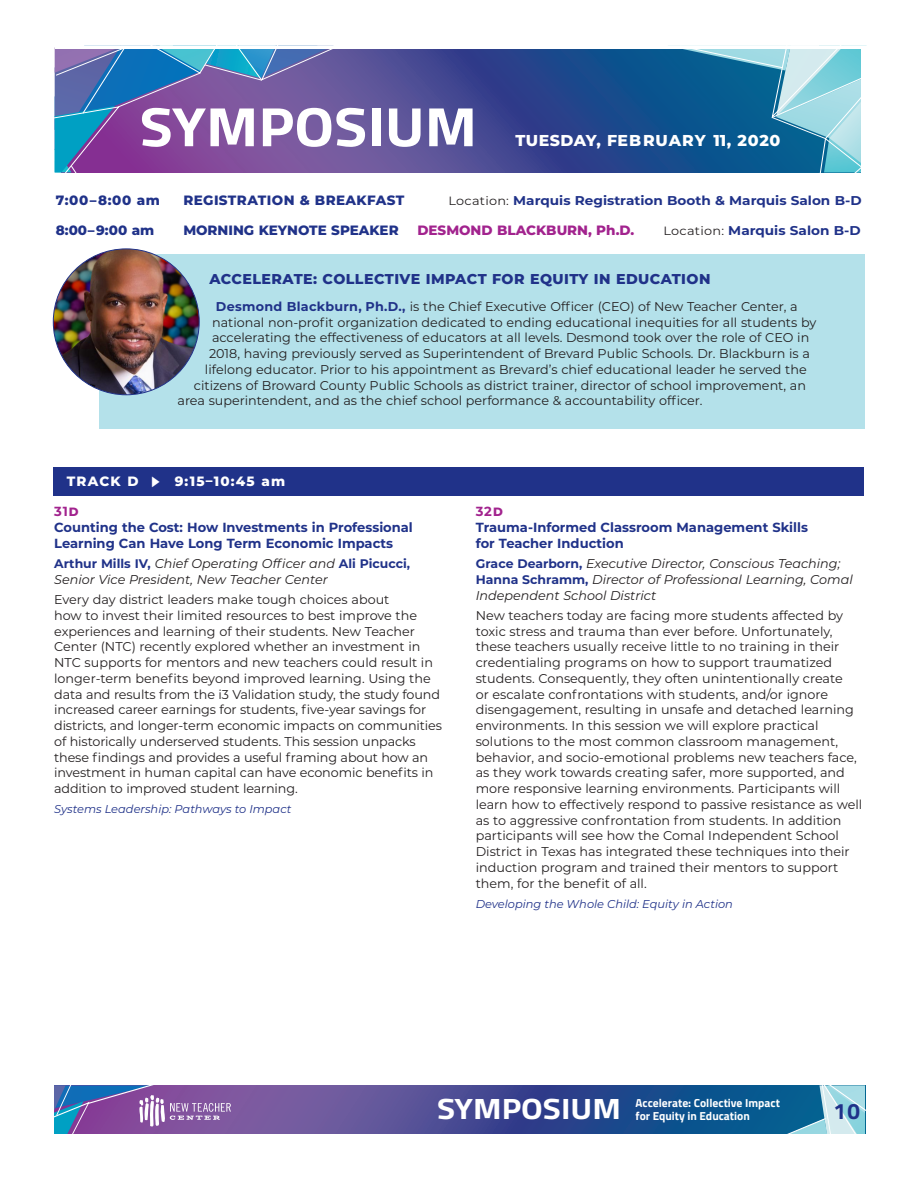
<style>
.page{position:relative;width:918px;height:1188px;background:#fff}
.page>*{position:absolute;margin:0;border:0;box-sizing:border-box;transform-origin:0 0}
.theme_light_side{font:700 55.5px "Titillium";color:#fff;scale:1.1 1}
.t1{font:700 29.4px "Titillium";color:#fff;scale:1.13 1}
.t2{font:700 22.35px "Titillium";color:#203289}
.theme_light_side-2{font:800 15.75px "Montserrat";letter-spacing:.03em;color:#fff}
.t3{font:800 14.25px "Montserrat";letter-spacing:.03em;color:#203289}
.t4{font:800 13.5px "Montserrat";letter-spacing:.03em;color:#203289}
.t5{font:800 13.5px "Montserrat";color:#a2238e}
.t6{font:800 13.5px "Montserrat";letter-spacing:.09em;color:#fff}
.Workshop_title{font:700 13.2px/16px "Montserrat";color:#203289}
.session_text{font:12.75px/15.8px "Montserrat";color:#231f20}
.SessB_Presenter_Ital{font:italic 12.75px/15.8px "Montserrat";color:#231f20}
.t7{font:700 12.75px "Montserrat";color:#203289;scale:1.07 1}
.SessB_Presenter_Ital-2{font:700 12.45px "Montserrat";color:#203289}
.t8{font:700 11.7px "Titillium";color:#fff}
.theme_light_side-3{font:italic 11.4px "Montserrat";color:#203289}
.s1{font-weight:400;font-size:12px;color:#231f20}
.s2{color:#203289}
.s3{font-weight:700;color:#203289}
.s4{color:#a2238e}
.s5{font-weight:800;font-size:12px;color:#a2238e}
.s6{font-weight:400;font-style:italic;font-size:12.75px;color:#231f20}
.s7{font-weight:700;font-style:normal;font-size:12.45px;color:#203289}
</style>
<div class="page">
<svg style="left:416px;top:1085px;width:222px;height:49px;background:#35448e"></svg>
<svg style="left:638px;top:1085px;width:227px;height:49px;background:#2e73a1"></svg>
<svg style="left:54px;top:1085px;width:362px;height:49px;background:#745fa3"></svg>
<svg style="left:418px;top:50px;width:249px;height:122px;background:#2d478d"></svg>
<svg style="left:667px;top:49px;width:194px;height:123px;background:#428baf"></svg>
<svg style="left:55px;top:49px;width:363px;height:123px;background:#655fa4"></svg>
<div style="left:99px;top:254px;width:766px;height:175px;background:#b4e1ea"></div>
<div style="left:53px;top:467px;width:811px;height:28px;background:#203289"></div>
<img style="left:53px;top:249px;width:146px;height:146px;border-radius:73px">
<p class="theme_light_side" style="left:140px;top:84px;width:308px">SYMPOSIUM</p>
<p class="theme_light_side-2" style="left:516px;top:129px;width:266px">TUESDAY, FEBRUARY 11, 2020</p>
<p class="t4" style="left:56px;top:190px;width:105px">7:00–8:00 am</p>
<p class="t4" style="left:183px;top:190px;width:223px">REGISTRATION &amp; BREAKFAST</p>
<p class="t7" style="left:449px;top:191px;width:388px"><span class="s1">Location:</span> Marquis Registration Booth &amp; Marquis Salon B-D</p>
<p class="t4" style="left:56px;top:220px;width:100px">8:00–9:00 am</p>
<p class="t5" style="left:183px;top:220px;width:452px"><span class="s2">MORNING KEYNOTE SPEAKER</span> DESMOND BLACKBURN, Ph.D.</p>
<p class="t7" style="left:664px;top:221px;width:186px"><span class="s1">Location:</span> Marquis Salon B-D</p>
<p class="t3" style="left:209px;top:269px;width:503px">ACCELERATE: COLLECTIVE IMPACT FOR EQUITY IN EDUCATION</p>
<p class="session_text" style="left:216px;top:298px;width:583px"><span class="s3">Desmond Blackburn, Ph.D.,</span> is the Chief Executive Officer (CEO) of New Teacher Center, a</p>
<p class="session_text" style="left:212px;top:314px;width:606px">national non-profit organization dedicated to ending educational inequities for all students by</p>
<p class="session_text" style="left:212px;top:330px;width:599px">accelerating the effectiveness of educators at all levels. Desmond took over the role of CEO in</p>
<p class="session_text" style="left:209px;top:345px;width:602px">2018, having previously served as Superintendent of Brevard Public Schools. Dr. Blackburn is a</p>
<p class="session_text" style="left:205px;top:361px;width:603px">lifelong educator. Prior to his appointment as Brevard’s chief educational leader he served the</p>
<p class="session_text" style="left:194px;top:377px;width:614px">citizens of Broward County Public Schools as district trainer, director of school improvement, an</p>
<p class="session_text" style="left:178px;top:393px;width:527px">area superintendent, and as the chief school performance &amp; accountability officer.</p>
<p class="t6" style="left:67px;top:471px;width:73px">TRACK D</p>
<p class="t6" style="left:175px;top:471px;width:112px">9:15–10:45 am</p>
<p class="Workshop_title" style="left:54px;top:503px;width:360px"><span class="s4">31</span><span class="s5">D<br></span>Counting the Cost: How Investments in Professional<br>Learning Can Have Long Term Economic Impacts</p>
<p class="SessB_Presenter_Ital-2" style="left:54px;top:555px;width:357px">Arthur Mills IV, <span class="s6">Chief Operating Officer and</span> Ali Picucci,</p>
<p class="SessB_Presenter_Ital" style="left:54px;top:571px;width:275px">Senior Vice President, New Teacher Center</p>
<p class="session_text" style="left:54px;top:591px;width:389px">Every day district leaders make tough choices about<br>how to invest their limited resources to best improve the experiences and learning of their students. New Teacher Center (NTC) recently explored whether an investment in NTC supports for mentors and new teachers could result in longer-term benefits beyond improved learning. Using the data and results from the i3 Validation study, the study found increased career earnings for students, five-year savings for districts, and longer-term economic impacts on communities of historically underserved students. This session unpacks these findings and provides a useful framing about how an investment in human capital can have economic benefits in addition to improved student learning.</p>
<p class="theme_light_side-3" style="left:54px;top:801px;width:239px">Systems Leadership: Pathways to Impact</p>
<p class="Workshop_title" style="left:476px;top:503px;width:334px"><span class="s4">32</span><span class="s5">D<br></span>Trauma-Informed Classroom Management Skills for Teacher Induction</p>
<p class="SessB_Presenter_Ital" style="left:476px;top:555px;width:379px"><span class="s7">Grace Dearborn,</span> Executive Director, Conscious Teaching;<br><span class="s7">Hanna Schramm,</span> Director of Professional Learning, Comal<br>Independent School District</p>
<p class="session_text" style="left:476px;top:607px;width:388px">New teachers today are facing more students affected by toxic stress and trauma than ever before. Unfortunately, these teachers usually receive little to no training in their credentialing programs on how to support traumatized students. Consequently, they often unintentionally create<br>or escalate confrontations with students, and/or ignore disengagement, resulting in unsafe and detached learning environments. In this session we will explore practical solutions to the most common classroom management, behavior, and socio-emotional problems new teachers face, as they work towards creating safer, more supported, and more responsive learning environments. Participants will learn how to effectively respond to passive resistance as well as to aggressive confrontation from students. In addition participants will see how the Comal Independent School District in Texas has integrated these techniques into their induction program and trained their mentors to support them, for the benefit of all.</p>
<p class="theme_light_side-3" style="left:476px;top:896px;width:259px">Developing the Whole Child: Equity in Action</p>
<h2 class="t1" style="left:437px;top:1087px;width:164px">SYMPOSIUM</h2>
<p class="t8" style="left:636px;top:1094px;width:146px">Accelerate: Collective Impact</p>
<p class="t8" style="left:636px;top:1107px;width:116px">for Equity in Education</p>
<h3 class="t2" style="left:834px;top:1094px;width:28px">10</h3>
</div>
